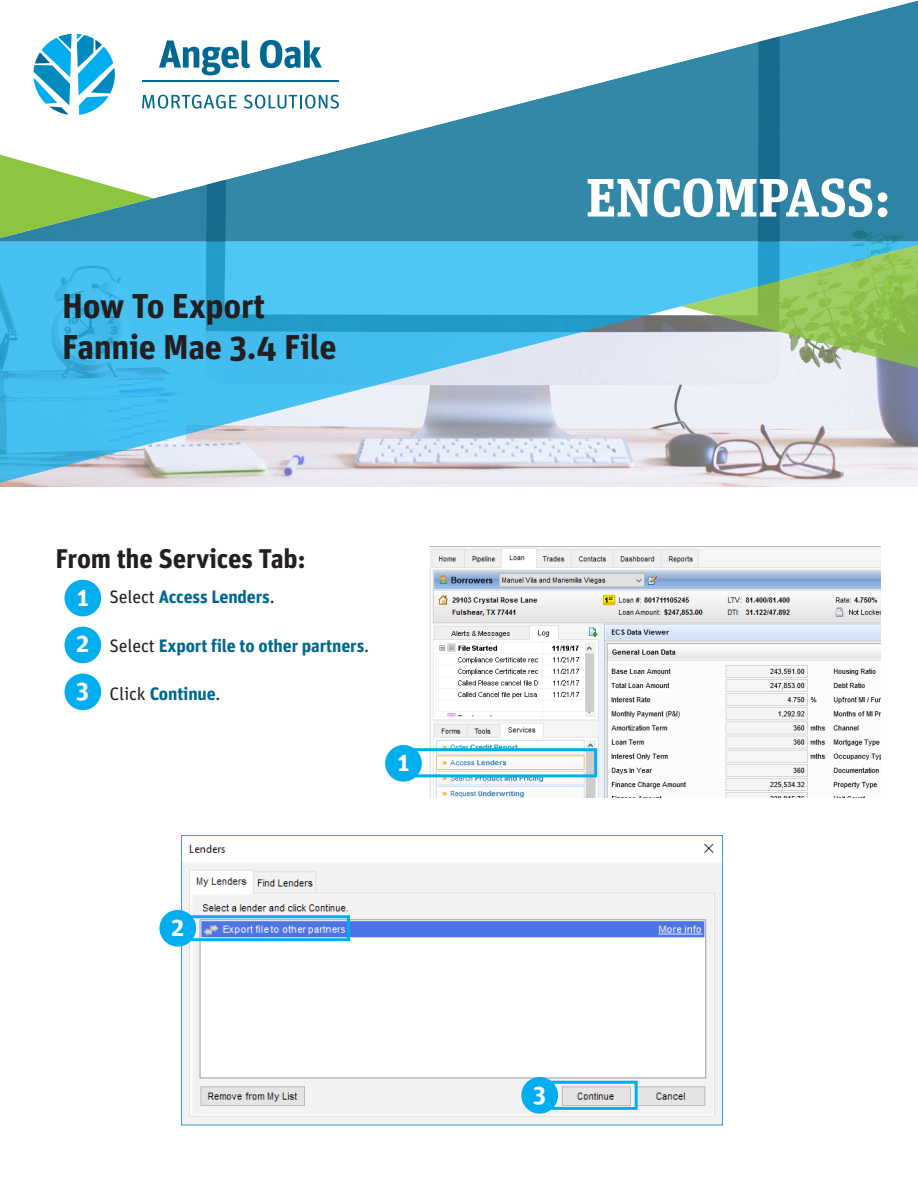
<style>
.page{position:relative;width:918px;height:1188px;background:#fff}
.page>*{position:absolute;margin:0;border:0;box-sizing:border-box;transform-origin:0 0}
.t1{font:700 54px "Unit Slab OT";color:#fff}
.t2{font:700 34.5px/41.4px "Unit OT";letter-spacing:-.01em;color:#231f20}
.t3{font:700 27px "Unit OT";letter-spacing:-.01em;color:#231f20}
.t4{font:700 25.05px "Unit Slab OT";color:#fff}
.t5{font:700 18px "Unit OT";letter-spacing:-.01em;color:#006991}
.s1{font-weight:400;color:#231f20}
</style>
<div class="page">
<svg style="left:0;top:198px;width:918px;height:44px;background:#3185a6"></svg>
<svg style="left:0;top:198px;width:154px;height:40px;background:#5da571"></svg>
<svg style="left:0;top:0;width:918px;height:198px"></svg>
<svg style="left:142px;top:95px;width:95px;height:14px"></svg>
<svg style="left:244px;top:95px;width:95px;height:14px"></svg>
<hr style="left:142px;top:80px;width:197px;height:2px;background:#006991">
<svg style="left:159px;top:40px;width:91px;height:35px"></svg>
<svg style="left:260px;top:40px;width:62px;height:28px"></svg>
<svg style="left:34px;top:34px;width:81px;height:81px"></svg>
<svg style="left:0;top:242px;width:918px;height:244px;background:#88cae7"></svg>
<svg style="left:681px;top:242px;width:237px;height:130px;background:#8ec69e"></svg>
<img style="left:430px;top:546px;width:450px;height:251px">
<div style="left:65px;top:580px;width:36px;height:36px;background:#00aeef;border-radius:50%"></div>
<div style="left:65px;top:627px;width:36px;height:36px;background:#00aeef;border-radius:50%"></div>
<div style="left:65px;top:674px;width:36px;height:36px;background:#00aeef;border-radius:50%"></div>
<div style="left:403px;top:748px;width:194px;height:29px;border:3px solid #00aeef"></div>
<div style="left:385px;top:745px;width:37px;height:37px;background:#00aeef;border-radius:50%"></div>
<img style="left:181px;top:835px;width:541px;height:291px">
<div style="left:541px;top:1081px;width:97px;height:29px;border:3px solid #00aeef"></div>
<div style="left:521px;top:1077px;width:37px;height:37px;background:#00aeef;border-radius:50%"></div>
<div style="left:182px;top:915px;width:168px;height:26px;border:3px solid #00aeef"></div>
<div style="left:159px;top:910px;width:37px;height:37px;background:#00aeef;border-radius:50%"></div>
<p class="t2" style="left:62px;top:284px;width:276px">How To Export<br>Fannie Mae 3.4 File</p>
<p class="t3" style="left:56px;top:541px;width:252px">From the Services Tab:</p>
<p class="t5" style="left:110px;top:585px;width:167px"><span class="s1">Select</span> Access Lenders<span class="s1">.</span></p>
<p class="t5" style="left:110px;top:634px;width:261px"><span class="s1">Select</span> Export file to other partners<span class="s1">.</span></p>
<p class="t5" style="left:110px;top:682px;width:113px"><span class="s1">Click</span> Continue<span class="s1">.</span></p>
<p class="t4" style="left:77px;top:581px;width:13px">1</p>
<p class="t4" style="left:77px;top:628px;width:14px">2</p>
<p class="t4" style="left:77px;top:674px;width:14px">3</p>
<p class="t4" style="left:398px;top:746px;width:13px">1</p>
<p class="t4" style="left:171px;top:911px;width:14px">2</p>
<p class="t1" style="left:586px;top:163px;width:307px">ENCOMPASS:</p>
<p class="t4" style="left:534px;top:1078px;width:14px">3</p>
</div>
